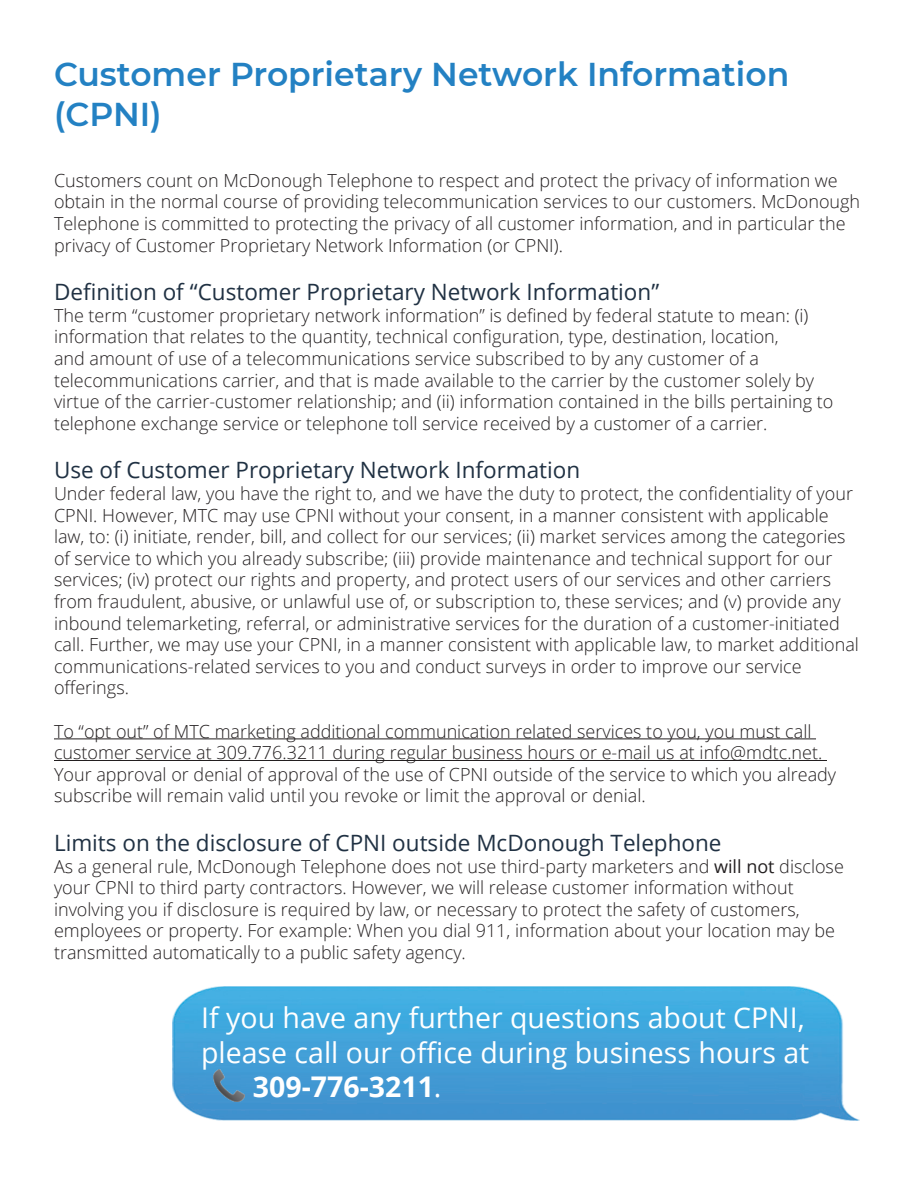
<style>
.page{position:relative;width:918px;height:1188px;background:#fff}
.page>*{position:absolute;margin:0;border:0;box-sizing:border-box;transform-origin:0 0}
.t1{font:600 33px/39.6px "Montserrat";color:#2381c3}
.t2{font:28.5px "Open Sans";color:#fff}
.t3{font:700 28.5px "Open Sans";color:#fff}
.t4{font:22.5px "Open Sans";color:#203143}
.t5{font:300 18px/21.6px "Open Sans";color:#231f20}
.s1{font-weight:400}
</style>
<div class="page">
<hr style="left:54px;top:738px;width:762px;height:1px;background:#231f20">
<hr style="left:54px;top:760px;width:773px;height:1px;background:#231f20">
<img style="left:172px;top:986px;width:687px;height:134px">
<img style="left:213px;top:1070px;width:32px;height:31px">
<p class="t1" style="left:54px;top:53px;width:737px">Customer Proprietary Network Information (CPNI)</p>
<p class="t5" style="left:54px;top:169px;width:808px">Customers count on McDonough Telephone to respect and protect the privacy of information we obtain in the normal course of providing telecommunication services to our customers. McDonough Telephone is committed to protecting the privacy of all customer information, and in particular the privacy of Customer Proprietary Network Information (or CPNI).</p>
<p class="t4" style="left:54px;top:277px;width:607px">Definition of “Customer Proprietary Network Information”</p>
<p class="t5" style="left:54px;top:304px;width:756px">The term “customer proprietary network information” is defined by federal statute to mean: (i)</p>
<p class="t5" style="left:54px;top:326px;width:781px">information that relates to the quantity, technical configuration, type, destination, location,<br>and amount of use of a telecommunications service subscribed to by any customer of a telecommunications carrier, and that is made available to the carrier by the customer solely by virtue of the carrier-customer relationship; and (ii) information contained in the bills pertaining to telephone exchange service or telephone toll service received by a customer of a carrier.</p>
<p class="t4" style="left:54px;top:455px;width:528px">Use of Customer Proprietary Network Information</p>
<p class="t5" style="left:54px;top:482px;width:806px">Under federal law, you have the right to, and we have the duty to protect, the confidentiality of your CPNI. However, MTC may use CPNI without your consent, in a manner consistent with applicable law, to: (i) initiate, render, bill, and collect for our services; (ii) market services among the categories of service to which you already subscribe; (iii) provide maintenance and technical support for our services; (iv) protect our rights and property, and protect users of our services and other carriers from fraudulent, abusive, or unlawful use of, or subscription to, these services; and (v) provide any inbound telemarketing, referral, or administrative services for the duration of a customer-initiated call. Further, we may use your CPNI, in a manner consistent with applicable law, to market additional communications-related services to you and conduct surveys in order to improve our service offerings.</p>
<p class="t5" style="left:54px;top:720px;width:784px">To “opt out” of MTC marketing additional communication related services to you, you must call customer service at 309.776.3211 during regular business hours or e-mail us at info@mdtc.net.<br>Your approval or denial of approval of the use of CPNI outside of the service to which you already subscribe will remain valid until you revoke or limit the approval or denial.</p>
<p class="t4" style="left:54px;top:827px;width:669px">Limits on the disclosure of CPNI outside McDonough Telephone</p>
<p class="t5" style="left:54px;top:855px;width:791px">As a general rule, McDonough Telephone does not use third-party marketers and <span class="s1">will not</span> disclose your CPNI to third party contractors. However, we will release customer information without involving you if disclosure is required by law, or necessary to protect the safety of customers, employees or property. For example: When you dial 911, information about your location may be transmitted automatically to a public safety agency.</p>
<p class="t2" style="left:201px;top:998px;width:605px">If you have any further questions about CPNI,</p>
<p class="t2" style="left:201px;top:1033px;width:610px">please call our office during business hours at</p>
<p class="t3" style="left:253px;top:1066px;width:190px">309-776-3211<span class="s1">.</span></p>
</div>
